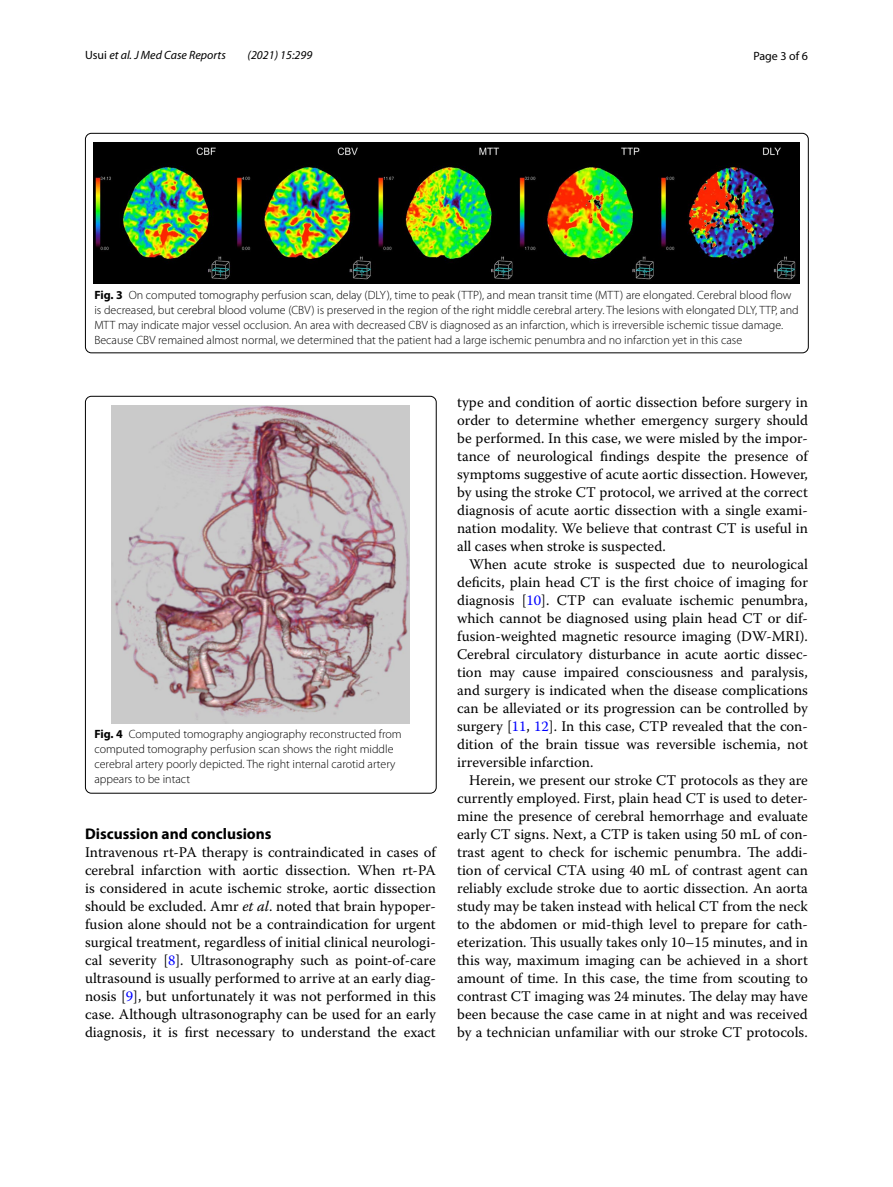
<style>
.page{position:relative;width:893px;height:1187px;background:#fff}
.page>*{position:absolute;margin:0;border:0;box-sizing:border-box;transform-origin:0 0}
.t1{font:700 15.45px "Myriad Pro";color:#000}
.t2{font:14.7px/18px "Warnock Pro";color:#000;text-align:justify}
.t3{font:300 12px/15px "Myriad Pro";color:#000}
.t4{font:italic 12px "Myriad Pro";color:#000}
.t5{font:12px "Myriad Pro";color:#000}
.s1{font-style:normal}
.s2{font-weight:700}
.s3{font-style:italic}
.s4{color:#00f}
</style>
<div class="page">
<img style="left:94px;top:142px;width:706px;height:141px">
<div style="left:85px;top:133px;width:723px;height:220px;border:1px solid #000;border-radius:6px"></div>
<img style="left:112px;top:405px;width:298px;height:318px">
<div style="left:85px;top:396px;width:351px;height:397px;border:1px solid #000;border-radius:6px"></div>
<p class="t4" style="left:85px;top:48px;width:142px"><span class="s1">Usui</span> et al. J Med Case Reports</p>
<p class="t4" style="left:248px;top:48px;width:66px">(2021) 15:299</p>
<p class="t5" style="left:753px;top:48px;width:56px">Page 3 of 6</p>
<p class="t3" style="left:94px;top:287px;width:706px"><span class="s2">Fig. 3</span> On computed tomography perfusion scan, delay (DLY), time to peak (TTP), and mean transit time (MTT) are elongated. Cerebral blood flow is decreased, but cerebral blood volume (CBV) is preserved in the region of the right middle cerebral artery. The lesions with elongated DLY, TTP, and MTT may indicate major vessel occlusion. An area with decreased CBV is diagnosed as an infarction, which is irreversible ischemic tissue damage.<br>Because CBV remained almost normal, we determined that the patient had a large ischemic penumbra and no infarction yet in this case</p>
<p class="t3" style="left:94px;top:726px;width:309px"><span class="s2">Fig. 4</span> Computed tomography angiography reconstructed from computed tomography perfusion scan shows the right middle cerebral artery poorly depicted. The right internal carotid artery appears to be intact</p>
<p class="t1" style="left:85px;top:823px;width:188px">Discussion and conclusions</p>
<p class="t2" style="left:85px;top:843px;width:352px">Intravenous rt-PA therapy is contraindicated in cases of cerebral infarction with aortic dissection. When rt-PA is considered in acute ischemic stroke, aortic dissection should be excluded. Amr <span class="s3">et al</span>. noted that brain hypoper&shy;fusion alone should not be a contraindication for urgent surgical treatment, regardless of initial clinical neurologi&shy;cal severity [<span class="s4">8</span>]. Ultrasonography such as point-of-care ultrasound is usually performed to arrive at an early diag&shy;nosis [<span class="s4">9</span>], but unfortunately it was not performed in this case. Although ultrasonography can be used for an early diagnosis, it is first necessary to understand the exact</p>
<p class="t2" style="left:457px;top:392px;width:352px">type and condition of aortic dissection before surgery in order to determine whether emergency surgery should be performed. In this case, we were misled by the impor&shy;tance of neurological findings despite the presence of symptoms suggestive of acute aortic dissection. However, by using the stroke CT protocol, we arrived at the correct diagnosis of acute aortic dissection with a single exami&shy;nation modality. We believe that contrast CT is useful in all cases when stroke is suspected.</p>
<p class="t2" style="left:457px;top:554px;width:352px;text-indent:12px">When acute stroke is suspected due to neurological deficits, plain head CT is the first choice of imaging for diagnosis [<span class="s4">10</span>]. CTP can evaluate ischemic penumbra, which cannot be diagnosed using plain head CT or dif&shy;fusion-weighted magnetic resource imaging (DW-MRI).<br>Cerebral circulatory disturbance in acute aortic dissec&shy;tion may cause impaired consciousness and paralysis, and surgery is indicated when the disease complications can be alleviated or its progression can be controlled by surgery [<span class="s4">11</span>, <span class="s4">12</span>]. In this case, CTP revealed that the con&shy;dition of the brain tissue was reversible ischemia, not irreversible infarction.</p>
<p class="t2" style="left:457px;top:770px;width:352px;text-indent:12px">Herein, we present our stroke CT protocols as they are currently employed. First, plain head CT is used to deter&shy;mine the presence of cerebral hemorrhage and evaluate early CT signs. Next, a CTP is taken using 50 mL of con&shy;trast agent to check for ischemic penumbra. The addi&shy;tion of cervical CTA using 40 mL of contrast agent can reliably exclude stroke due to aortic dissection. An aorta study may be taken instead with helical CT from the neck to the abdomen or mid-thigh level to prepare for cath&shy;eterization. This usually takes only 10–15 minutes, and in this way, maximum imaging can be achieved in a short amount of time. In this case, the time from scouting to contrast CT imaging was 24 minutes. The delay may have been because the case came in at night and was received by a technician unfamiliar with our stroke CT protocols.</p>
</div>
